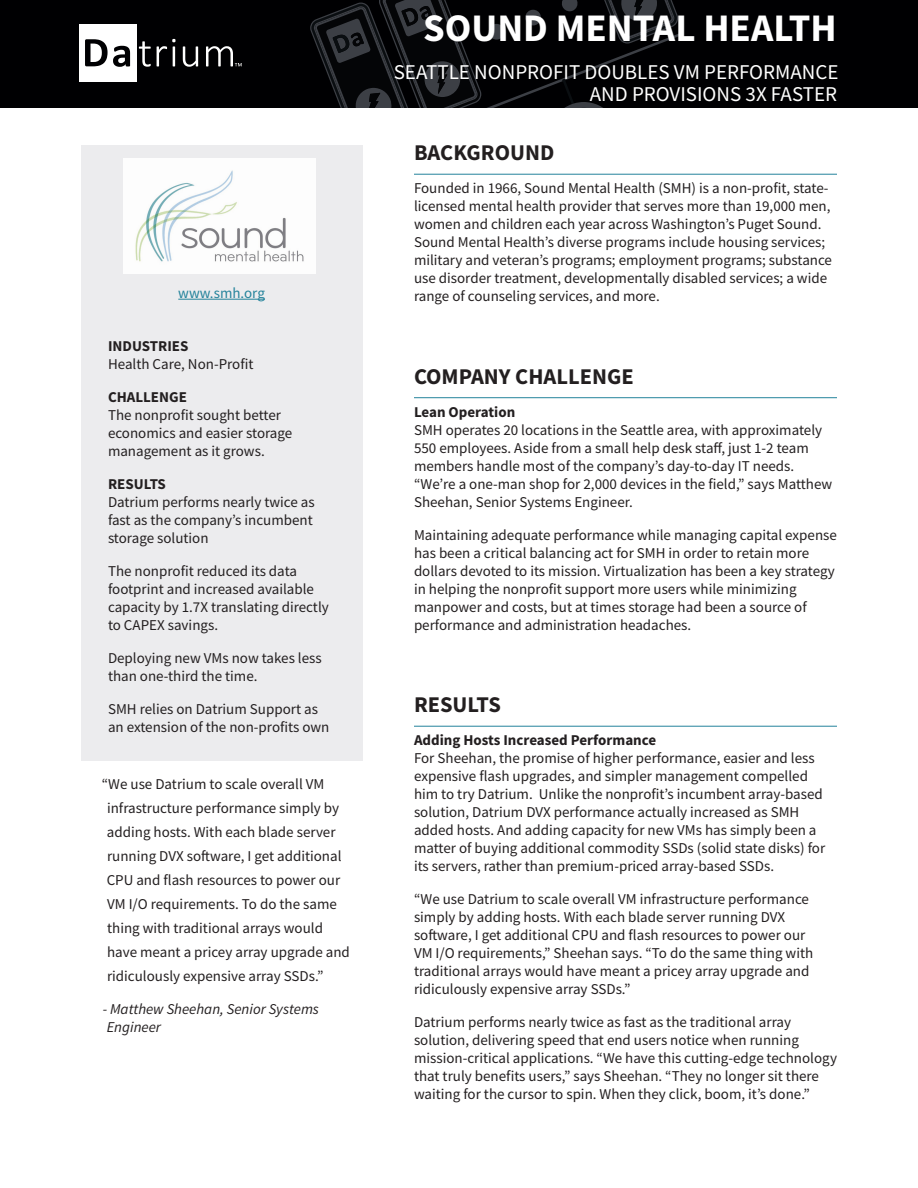
<style>
.page{position:relative;width:918px;height:1188px;background:#fff}
.page>*{position:absolute;margin:0;border:0;box-sizing:border-box;transform-origin:0 0}
.t1{font:700 39px "Source Sans Pro";color:#fff}
.t2{font:700 22.5px "Source Sans Pro";color:#231f20}
.t3{font:21px/22.5px "Source Sans Pro";color:#fff;text-align:right}
.body{font:15px/18px "Source Sans Pro";color:#231f20}
.body-2{font:italic 15px/18px "Source Sans Pro";color:#231f20}
.body-3{font:15px "Source Sans Pro";color:#24839b}
.s1{font-weight:700}
</style>
<div class="page">
<div style="left:0;top:0;width:918px;height:108px;background:#000002"></div>
<svg style="left:310px;top:0;width:373px;height:108px"></svg>
<div style="left:79px;top:25px;width:58px;height:57px;background:#fff"></div>
<svg style="left:85px;top:39px;width:45px;height:28px"></svg>
<svg style="left:139px;top:41px;width:12px;height:26px"></svg>
<svg style="left:157px;top:39px;width:19px;height:27px"></svg>
<svg style="left:183px;top:46px;width:15px;height:21px"></svg>
<svg style="left:206px;top:46px;width:36px;height:20px"></svg>
<hr style="left:414px;top:174px;width:423px;height:1px;background:#24839b">
<hr style="left:414px;top:397px;width:423px;height:1px;background:#24839b">
<hr style="left:414px;top:726px;width:423px;height:1px;background:#24839b">
<div style="left:81px;top:145px;width:281px;height:615px;background:#ececee"></div>
<hr style="left:178px;top:299px;width:87px;height:1px;background:#24839b">
<img style="left:124px;top:158px;width:192px;height:116px">
<p class="body-3" style="left:178px;top:283px;width:88px">www.smh.org</p>
<p class="body" style="left:108px;top:337px;width:147px"><span class="s1">INDUSTRIES<br></span>Health Care, Non-Profit</p>
<p class="body" style="left:108px;top:388px;width:186px"><span class="s1">CHALLENGE<br></span>The nonprofit sought better economics and easier storage management as it grows.</p>
<p class="body" style="left:108px;top:475px;width:208px"><span class="s1">RESULTS<br></span>Datrium performs nearly twice as fast as the company’s incumbent storage solution</p>
<p class="body" style="left:108px;top:562px;width:222px">The nonprofit reduced its data footprint and increased available capacity by 1.7X translating directly to CAPEX savings.</p>
<p class="body" style="left:108px;top:649px;width:215px">Deploying new VMs now takes less than one-third the time.</p>
<p class="body" style="left:108px;top:700px;width:223px">SMH relies on Datrium Support as an extension of the non-profits own</p>
<p class="body" style="left:107px;top:772px;width:245px;line-height:24px;text-indent:-5px">“We use Datrium to scale overall VM infrastructure performance simply by adding hosts. With each blade server running DVX software, I get additional CPU and flash resources to power our VM I/O requirements. To do the same thing with traditional arrays would have meant a pricey array upgrade and ridiculously expensive array SSDs.”</p>
<p class="body-2" style="left:103px;top:1000px;width:218px">- Matthew Sheehan, Senior Systems<br>Engineer</p>
<p class="t1" style="left:423px;top:2px;width:415px">SOUND MENTAL HEALTH</p>
<p class="t3" style="left:394px;top:61px;width:446px">SEATTLE NONPROFIT DOUBLES VM PERFORMANCE<br>AND PROVISIONS 3X FASTER</p>
<p class="t2" style="left:414px;top:138px;width:142px">BACKGROUND</p>
<p class="body" style="left:414px;top:179px;width:420px">Founded in 1966, Sound Mental Health (SMH) is a non-profit, state&shy;licensed mental health provider that serves more than 19,000 men, women and children each year across Washington’s Puget Sound.<br>Sound Mental Health’s diverse programs include housing services; military and veteran’s programs; employment programs; substance use disorder treatment, developmentally disabled services; a wide range of counseling services, and more.</p>
<p class="t2" style="left:414px;top:361px;width:221px">COMPANY CHALLENGE</p>
<p class="body" style="left:414px;top:403px;width:420px"><span class="s1">Lean Operation<br></span>SMH operates 20 locations in the Seattle area, with approximately 550 employees. Aside from a small help desk staff, just 1-2 team members handle most of the company’s day-to-day IT needs. “We’re a one-man shop for 2,000 devices in the field,” says Matthew Sheehan, Senior Systems Engineer.</p>
<p class="body" style="left:414px;top:526px;width:424px">Maintaining adequate performance while managing capital expense has been a critical balancing act for SMH in order to retain more dollars devoted to its mission. Virtualization has been a key strategy in helping the nonprofit support more users while minimizing manpower and costs, but at times storage had been a source of performance and administration headaches.</p>
<p class="t2" style="left:414px;top:690px;width:89px">RESULTS</p>
<p class="body" style="left:414px;top:731px;width:413px"><span class="s1">Adding Hosts Increased Performance<br></span>For Sheehan, the promise of higher performance, easier and less expensive flash upgrades, and simpler management compelled him to try Datrium. Unlike the nonprofit’s incumbent array-based solution, Datrium DVX performance actually increased as SMH added hosts. And adding capacity for new VMs has simply been a matter of buying additional commodity SSDs (solid state disks) for its servers, rather than premium-priced array-based SSDs.</p>
<p class="body" style="left:414px;top:890px;width:401px">“We use Datrium to scale overall VM infrastructure performance simply by adding hosts. With each blade server running DVX software, I get additional CPU and flash resources to power our VM I/O requirements,” Sheehan says. “To do the same thing with traditional arrays would have meant a pricey array upgrade and ridiculously expensive array SSDs.”</p>
<p class="body" style="left:414px;top:1013px;width:425px">Datrium performs nearly twice as fast as the traditional array solution, delivering speed that end users notice when running mission-critical applications. “We have this cutting-edge technology that truly benefits users,” says Sheehan. “They no longer sit there waiting for the cursor to spin. When they click, boom, it’s done.”</p>
</div>
